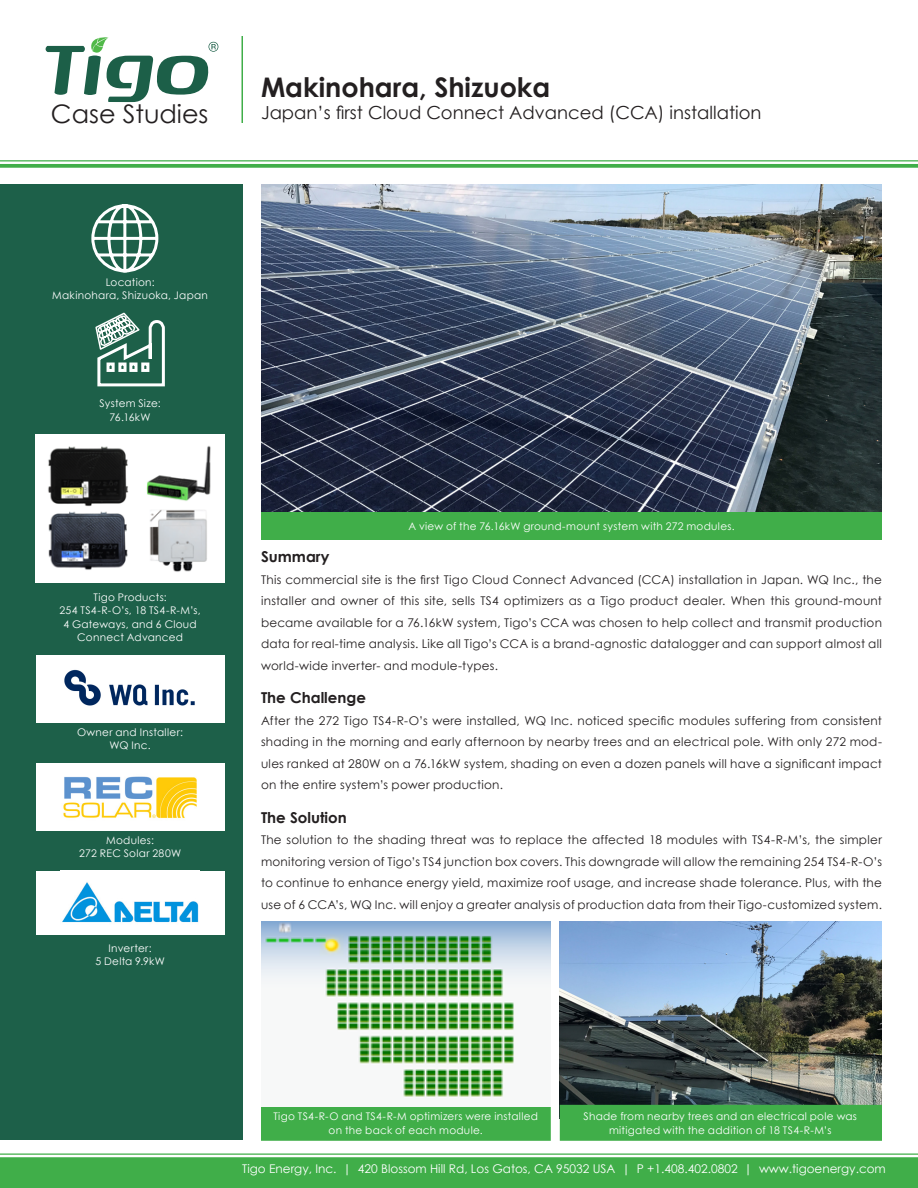
<style>
.page{position:relative;width:918px;height:1188px;background:#fff}
.page>*{position:absolute;margin:0;border:0;box-sizing:border-box;transform-origin:0 0}
.case_study_title{font:700 27px "Century Gothic";color:#231f20}
.t1{font:25.5px "Century Gothic";color:#231f20}
.subtitle{font:18px "Century Gothic";color:#231f20}
.text-H1{font:700 15px "Century Gothic";color:#231f20}
.text{font:12px/21.6px "Century Gothic";letter-spacing:.02em;color:#231f20;text-align:justify}
.t2{font:12px "Century Gothic";color:#fff}
.t3{font:10.5px/13.5px "Century Gothic";letter-spacing:.025em;color:#fff;text-align:center}
</style>
<div class="page">
<div style="left:0;top:184px;width:243px;height:956px;background:#1d6049"></div>
<svg style="left:46px;top:37px;width:172px;height:65px"></svg>
<hr style="left:0;top:160px;width:918px;height:1px;background:#40ae49">
<svg style="left:0;top:164px;width:918px;height:4px;background:#4db355"></svg>
<hr style="left:0;top:1153px;width:918px;height:2px;background:#40ae49">
<svg style="left:0;top:1157px;width:918px;height:3px;background:#4fb457"></svg>
<hr style="left:242px;top:36px;width:1px;height:87px;background:#40ae49">
<div style="left:0;top:1160px;width:918px;height:28px;background:#40ae49"></div>
<div style="left:261px;top:512px;width:621px;height:27px;background:#40ae49"></div>
<div style="left:261px;top:1105px;width:290px;height:36px;background:#40ae49"></div>
<svg style="left:91px;top:204px;width:68px;height:69px"></svg>
<svg style="left:95px;top:312px;width:70px;height:75px"></svg>
<div style="left:118px;top:363px;width:9px;height:9px;border:3px solid #fff"></div>
<div style="left:129px;top:363px;width:9px;height:9px;border:3px solid #fff"></div>
<div style="left:141px;top:363px;width:8px;height:9px;border:3px solid #fff"></div>
<div style="left:35px;top:434px;width:190px;height:149px;background:#fff"></div>
<img style="left:48px;top:445px;width:163px;height:127px">
<div style="left:36px;top:655px;width:188px;height:67px;background:#fff"></div>
<img style="left:64px;top:669px;width:131px;height:37px">
<div style="left:36px;top:763px;width:188px;height:67px;background:#fff"></div>
<img style="left:63px;top:776px;width:134px;height:43px">
<div style="left:36px;top:871px;width:188px;height:64px;background:#fff"></div>
<img style="left:62px;top:882px;width:137px;height:41px">
<img style="left:261px;top:184px;width:621px;height:328px">
<img style="left:261px;top:922px;width:290px;height:184px">
<img style="left:560px;top:922px;width:322px;height:183px">
<div style="left:560px;top:1105px;width:322px;height:36px;background:#40ae49"></div>
<h2 class="t1" style="left:51px;top:98px;width:159px">Case Studies</h2>
<p class="case_study_title" style="left:261px;top:71px;width:291px">Makinohara, Shizuoka</p>
<p class="subtitle" style="left:261px;top:102px;width:502px">Japan’s first Cloud Connect Advanced (CCA) installation</p>
<p class="t3" style="left:52px;top:275px;width:157px">Location:<br>Makinohara, Shizuoka, Japan</p>
<p class="t3" style="left:100px;top:397px;width:62px">System Size:<br>76.16kW</p>
<p class="t3" style="left:59px;top:590px;width:143px">Tigo Products:<br>254 TS4-R-O’s, 18 TS4-R-M’s,<br>4 Gateways, and 6 Cloud<br>Connect Advanced</p>
<p class="t3" style="left:77px;top:725px;width:108px">Owner and Installer:<br>WQ Inc.</p>
<p class="t3" style="left:79px;top:833px;width:104px">Modules:<br>272 REC Solar 280W</p>
<p class="t3" style="left:95px;top:941px;width:71px">Inverter:<br>5 Delta 9.9kW</p>
<p class="t3" style="left:408px;top:519px;width:328px">A view of the 76.16kW ground-mount system with 272 modules.</p>
<p class="text-H1" style="left:261px;top:547px;width:70px">Summary</p>
<p class="text" style="left:261px;top:568px;width:623px">This commercial site is the first Tigo Cloud Connect Advanced (CCA) installation in Japan. WQ Inc., the installer and owner of this site, sells TS4 optimizers as a Tigo product dealer. When this ground-mount became available for a 76.16kW system, Tigo’s CCA was chosen to help collect and transmit production data for real-time analysis. Like all Tigo’s CCA is a brand-agnostic datalogger and can support almost all world-wide inverter- and module-types.</p>
<p class="text-H1" style="left:261px;top:688px;width:106px">The Challenge</p>
<p class="text" style="left:261px;top:709px;width:622px">After the 272 Tigo TS4-R-O’s were installed, WQ Inc. noticed specific modules suffering from consistent shading in the morning and early afternoon by nearby trees and an electrical pole. With only 272 mod&shy;ules ranked at 280W on a 76.16kW system, shading on even a dozen panels will have a significant impact on the entire system’s power production.</p>
<p class="text-H1" style="left:261px;top:808px;width:87px">The Solution</p>
<p class="text" style="left:261px;top:829px;width:623px">The solution to the shading threat was to replace the affected 18 modules with TS4-R-M’s, the simpler monitoring version of Tigo’s TS4 junction box covers. This downgrade will allow the remaining 254 TS4-R-O’s to continue to enhance energy yield, maximize roof usage, and increase shade tolerance. Plus, with the use of 6 CCA’s, WQ Inc. will enjoy a greater analysis of production data from their Tigo-customized system.</p>
<p class="t3" style="left:273px;top:1109px;width:266px">Tigo TS4-R-O and TS4-R-M optimizers were installed on the back of each module.</p>
<p class="t3" style="left:584px;top:1109px;width:275px">Shade from nearby trees and an electrical pole was mitigated with the addition of 18 TS4-R-M’s</p>
<p class="t2" style="left:242px;top:1161px;width:645px">Tigo Energy, Inc. | 420 Blossom Hill Rd, Los Gatos, CA 95032 USA | P +1.408.402.0802 | www.tigoenergy.com</p>
</div>
